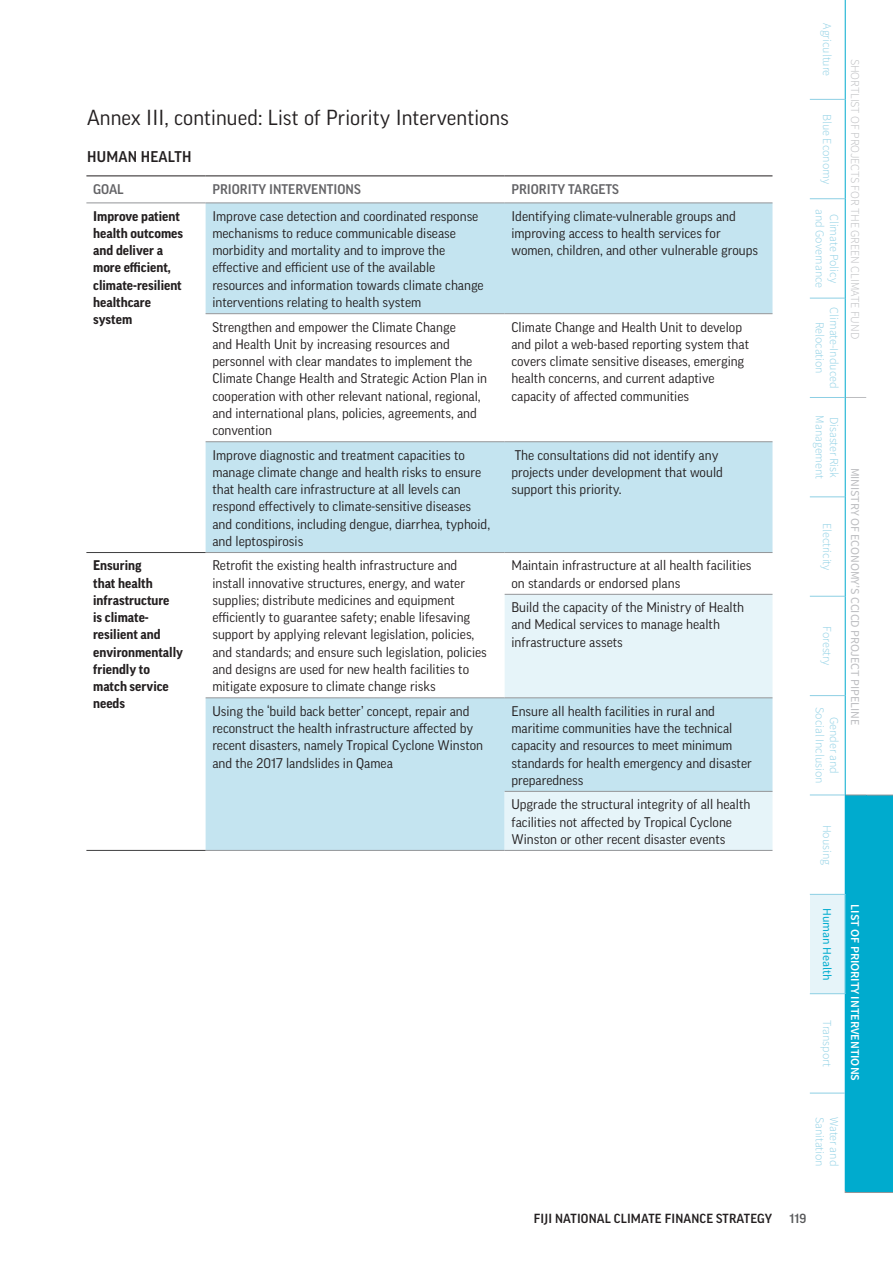
<style>
.page{position:relative;width:893px;height:1263px;background:#fff}
.page>*{position:absolute;margin:0;border:0;box-sizing:border-box;transform-origin:0 0}
.t1{font:21px "Good Pro";letter-spacing:.005em;color:#231f20}
.t2{font:500 15px "Good Pro";letter-spacing:.015em;color:#231f20}
.t3{font:13.5px/17.2px "Good Pro";color:#231f20}
.t4{font:700 13.5px/17.2px "Good Pro";color:#231f20}
.t5{font:500 13.5px "Good Pro";color:#636366}
.t6{font:500 12.75px "Good Pro";letter-spacing:.01em;color:#231f20}
.t7{font:500 12.75px "Good Pro";color:#57585a}
.t8{font:300 12px/14.4px "Source Sans Pro";color:#8dcfe4;text-align:center}
.t9{font:300 12px "Source Sans Pro";color:#bcbdc0}
.t10{font:12px "Source Sans Pro";color:#bcbdc0}
.t11{font:600 12px "Source Sans Pro";color:#fff}
.t12{font:12px "Source Sans Pro";color:#00abce}
</style>
<div class="page">
<svg style="left:810px;top:0;width:56px;height:1190px"></svg>
<div style="left:810px;top:894px;width:35px;height:100px;background:#e6f4f9"></div>
<svg style="left:846px;top:397px;width:20px;height:1px"></svg>
<div style="left:845px;top:795px;width:48px;height:398px;background:#00abce"></div>
<hr style="left:845px;top:0;width:1px;height:99px;background:#00abce">
<hr style="left:845px;top:99px;width:1px;height:100px;background:#00abce">
<hr style="left:845px;top:199px;width:1px;height:99px;background:#00abce">
<hr style="left:845px;top:298px;width:1px;height:99px;background:#00abce">
<hr style="left:845px;top:397px;width:1px;height:100px;background:#00abce">
<hr style="left:845px;top:497px;width:1px;height:99px;background:#00abce">
<hr style="left:845px;top:596px;width:1px;height:100px;background:#00abce">
<hr style="left:845px;top:696px;width:1px;height:99px;background:#00abce">
<hr style="left:845px;top:795px;width:1px;height:99px;background:#00abce">
<hr style="left:845px;top:894px;width:1px;height:100px;background:#00abce">
<hr style="left:845px;top:994px;width:1px;height:99px;background:#00abce">
<hr style="left:845px;top:1093px;width:1px;height:97px;background:#00abce">
<hr style="left:810px;top:99px;width:35px;height:1px;background:#8dcfe4">
<hr style="left:810px;top:198px;width:35px;height:1px;background:#8dcfe4">
<hr style="left:810px;top:298px;width:35px;height:1px;background:#8dcfe4">
<hr style="left:810px;top:397px;width:35px;height:1px;background:#8dcfe4">
<hr style="left:810px;top:497px;width:35px;height:1px;background:#8dcfe4">
<hr style="left:810px;top:596px;width:35px;height:1px;background:#8dcfe4">
<hr style="left:810px;top:695px;width:35px;height:1px;background:#8dcfe4">
<hr style="left:810px;top:795px;width:35px;height:1px;background:#8dcfe4">
<hr style="left:810px;top:894px;width:35px;height:1px;background:#8dcfe4">
<hr style="left:810px;top:993px;width:35px;height:1px;background:#8dcfe4">
<hr style="left:810px;top:1093px;width:35px;height:1px;background:#8dcfe4">
<div style="left:206px;top:204px;width:566px;height:646px;background:#c4e4f0"></div>
<svg style="left:206px;top:314px;width:566px;height:383px"></svg>
<svg style="left:505px;top:595px;width:267px;height:255px;background:#d9edf5"></svg>
<hr style="left:206px;top:313px;width:299px;height:1px;background:#939598">
<hr style="left:505px;top:313px;width:267px;height:1px;background:#939598">
<hr style="left:206px;top:441px;width:299px;height:1px;background:#939598">
<hr style="left:505px;top:441px;width:267px;height:1px;background:#939598">
<hr style="left:206px;top:552px;width:299px;height:1px;background:#939598">
<hr style="left:505px;top:552px;width:267px;height:1px;background:#939598">
<hr style="left:505px;top:594px;width:267px;height:1px;background:#939598">
<hr style="left:206px;top:697px;width:299px;height:1px;background:#939598">
<hr style="left:505px;top:697px;width:267px;height:1px;background:#939598">
<hr style="left:505px;top:791px;width:267px;height:1px;background:#939598">
<hr style="left:206px;top:850px;width:299px;height:1px;background:#939598">
<hr style="left:505px;top:850px;width:267px;height:1px;background:#939598">
<hr style="left:86px;top:552px;width:120px;height:1px;background:#3e3e3f">
<hr style="left:86px;top:850px;width:120px;height:1px;background:#3e3e3f">
<hr style="left:86px;top:176px;width:120px;height:1px;background:#231f20">
<hr style="left:206px;top:176px;width:299px;height:1px;background:#231f20">
<hr style="left:505px;top:176px;width:267px;height:1px;background:#231f20">
<hr style="left:86px;top:203px;width:120px;height:1px;background:#939598">
<hr style="left:206px;top:203px;width:299px;height:1px;background:#939598">
<hr style="left:505px;top:203px;width:267px;height:1px;background:#939598">
<h1 class="t1" style="left:87px;top:106px;width:423px">Annex III, continued: List of Priority Interventions</h1>
<p class="t2" style="left:87px;top:148px;width:106px">HUMAN HEALTH</p>
<p class="t5" style="left:93px;top:181px;width:32px">GOAL</p>
<p class="t5" style="left:212px;top:181px;width:150px">PRIORITY INTERVENTIONS</p>
<p class="t5" style="left:511px;top:181px;width:109px">PRIORITY TARGETS</p>
<p class="t4" style="left:93px;top:207px;width:91px">Improve patient health outcomes and deliver a more efficient, climate-resilient healthcare system</p>
<p class="t3" style="left:212px;top:207px;width:273px">Improve case detection and coordinated response mechanisms to reduce communicable disease morbidity and mortality and to improve the effective and efficient use of the available resources and information towards climate change interventions relating to health system</p>
<p class="t3" style="left:511px;top:207px;width:248px">Identifying climate-vulnerable groups and improving access to health services for women, children, and other vulnerable groups</p>
<p class="t3" style="left:212px;top:318px;width:276px">Strengthen and empower the Climate Change<br>and Health Unit by increasing resources and personnel with clear mandates to implement the Climate Change Health and Strategic Action Plan in cooperation with other relevant national, regional, and international plans, policies, agreements, and convention</p>
<p class="t3" style="left:511px;top:318px;width:239px">Climate Change and Health Unit to develop and pilot a web-based reporting system that covers climate sensitive diseases, emerging health concerns, and current adaptive capacity of affected communities</p>
<p class="t3" style="left:212px;top:446px;width:279px">Improve diagnostic and treatment capacities to manage climate change and health risks to ensure that health care infrastructure at all levels can respond effectively to climate-sensitive diseases and conditions, including dengue, diarrhea, typhoid, and leptospirosis</p>
<p class="t3" style="left:511px;top:446px;width:213px">The consultations did not identify any projects under development that would support this priority.</p>
<p class="t4" style="left:93px;top:557px;width:91px">Ensuring<br>that health infrastructure<br>is climate&shy;resilient and environmentally friendly to match service needs</p>
<p class="t3" style="left:212px;top:557px;width:276px">Retrofit the existing health infrastructure and install innovative structures, energy, and water supplies; distribute medicines and equipment efficiently to guarantee safety; enable lifesaving support by applying relevant legislation, policies, and standards; and ensure such legislation, policies and designs are used for new health facilities to mitigate exposure to climate change risks</p>
<p class="t3" style="left:511px;top:557px;width:242px">Maintain infrastructure at all health facilities on standards or endorsed plans</p>
<p class="t3" style="left:511px;top:599px;width:234px">Build the capacity of the Ministry of Health and Medical services to manage health infrastructure assets</p>
<p class="t3" style="left:212px;top:702px;width:272px">Using the ‘build back better’ concept, repair and reconstruct the health infrastructure affected by recent disasters, namely Tropical Cyclone Winston and the 2017 landslides in Qamea</p>
<p class="t3" style="left:511px;top:702px;width:242px">Ensure all health facilities in rural and maritime communities have the technical capacity and resources to meet minimum standards for health emergency and disaster preparedness</p>
<p class="t3" style="left:511px;top:796px;width:240px">Upgrade the structural integrity of all health facilities not affected by Tropical Cyclone<br>Winston or other recent disaster events</p>
<p class="t8" style="left:834px;top:23px;width:54px;rotate:90deg">Agriculture</p>
<p class="t8" style="left:834px;top:114px;width:71px;rotate:90deg">Blue Economy</p>
<p class="t8" style="left:841px;top:209px;width:81px;rotate:90deg">Climate Policy and Governance</p>
<p class="t8" style="left:841px;top:307px;width:82px;rotate:90deg">Climate-Induced<br>Relocation</p>
<p class="t8" style="left:827px;top:415px;width:65px;rotate:90deg">Management</p>
<p class="t8" style="left:841px;top:417px;width:62px;rotate:90deg">Disaster Risk</p>
<p class="t8" style="left:834px;top:523px;width:49px;rotate:90deg">Electricity</p>
<p class="t8" style="left:834px;top:626px;width:41px;rotate:90deg">Forestry</p>
<p class="t8" style="left:841px;top:707px;width:78px;rotate:90deg">Gender and<br>Social Inclusion</p>
<p class="t9" style="left:862px;top:59px;width:282px;rotate:90deg">SHORTLIST OF PROJECTS FOR THE GREEN CLIMATE FUND</p>
<p class="t10" style="left:863px;top:467px;width:259px;rotate:90deg">MINISTRY OF ECONOMY’S CCICD PROJECT PIPELINE</p>
<p class="t8" style="left:834px;top:824px;width:42px;rotate:90deg">Housing</p>
<p class="t12" style="left:835px;top:908px;width:74px;rotate:90deg">Human Health</p>
<p class="t8" style="left:834px;top:1020px;width:48px;rotate:90deg">Transport</p>
<p class="t11" style="left:863px;top:904px;width:178px;rotate:90deg">LIST OF PRIORITY INTERVENTIONS</p>
<p class="t8" style="left:827px;top:1117px;width:51px;rotate:90deg">Sanitation</p>
<p class="t8" style="left:841px;top:1117px;width:51px;rotate:90deg">Water and</p>
<p class="t6" style="left:534px;top:1211px;width:240px">FIJI NATIONAL CLIMATE FINANCE STRATEGY</p>
<p class="t7" style="left:789px;top:1211px;width:18px">119</p>
</div>
